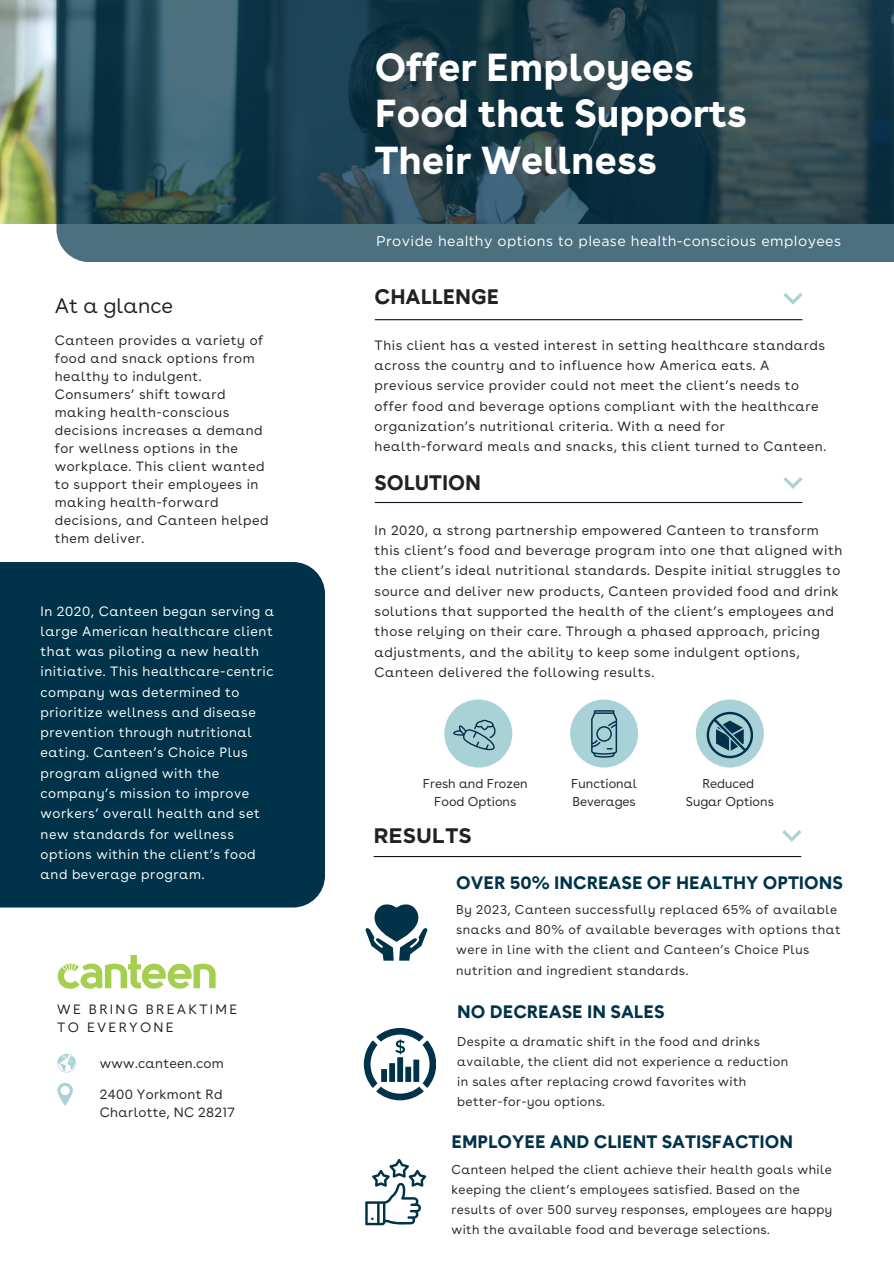
<style>
.page{position:relative;width:894px;height:1264px;background:#fff}
.page>*{position:absolute;margin:0;border:0;box-sizing:border-box;transform-origin:0 0}
.t1{font:700 39px/46.2px "Buenos Aires";color:#fff}
.t2{font:700 21px "Buenos Aires";color:#222}
.t3{font:21px "Buenos Aires";color:#222}
.t4{font:700 21px "Gotham";color:#222}
.t5{font:700 18px "Buenos Aires";color:#003349}
.t6{font:14.1px "Gotham";letter-spacing:.03em;color:#fff}
.t7{font:13.5px/20.2px "Buenos Aires";letter-spacing:.04em;color:#222}
.t8{font:13.5px/20.2px "Buenos Aires";letter-spacing:.04em;color:#fff}
.t9{font:13.5px/18px "Buenos Aires";letter-spacing:.02em;color:#222}
.t10{font:13.5px/18px "Buenos Aires";letter-spacing:.165em;color:#222}
.t11{font:12.75px/20.2px "Buenos Aires";letter-spacing:.03em;color:#222}
.t12{font:12.75px/17.4px "Buenos Aires";color:#222;text-align:center}
</style>
<div class="page">
<img style="left:0;top:0;width:56px;height:223px">
<svg style="left:56px;top:0;width:837px;height:262px;background:#2d4c59"></svg>
<hr style="left:375px;top:319px;width:426px;height:1px;background:#0b1623">
<hr style="left:375px;top:502px;width:426px;height:1px;background:#0b1623">
<hr style="left:374px;top:856px;width:426px;height:1px;background:#0b1623">
<div style="left:444px;top:699px;width:68px;height:68px;background:#a9d2d8;border-radius:50%"></div>
<div style="left:570px;top:699px;width:68px;height:68px;background:#a9d2d8;border-radius:50%"></div>
<div style="left:695px;top:699px;width:68px;height:68px;background:#a9d2d8;border-radius:50%"></div>
<svg style="left:783px;top:293px;width:19px;height:12px"></svg>
<svg style="left:783px;top:477px;width:19px;height:12px"></svg>
<svg style="left:782px;top:830px;width:19px;height:11px"></svg>
<div style="left:0;top:562px;width:325px;height:345px;background:#003349"></div>
<svg style="left:57px;top:1082px;width:16px;height:23px"></svg>
<svg style="left:57px;top:1053px;width:19px;height:19px"></svg>
<svg style="left:58px;top:955px;width:157px;height:33px"></svg>
<svg style="left:453px;top:719px;width:43px;height:31px"></svg>
<svg style="left:591px;top:710px;width:25px;height:47px"></svg>
<svg style="left:706px;top:712px;width:46px;height:46px"></svg>
<svg style="left:364px;top:1028px;width:72px;height:71px"></svg>
<svg style="left:365px;top:1159px;width:61px;height:66px"></svg>
<svg style="left:365px;top:904px;width:63px;height:56px"></svg>
<h2 class="t3" style="left:55px;top:288px;width:120px">At a glance</h2>
<p class="t7" style="left:55px;top:330px;width:215px;line-height:18px">Canteen provides a variety of food and snack options from healthy to indulgent.<br>Consumers’ shift toward making health-conscious decisions increases a demand for wellness options in the workplace. This client wanted to support their employees in making health-forward decisions, and Canteen helped them deliver.</p>
<p class="t8" style="left:41px;top:599px;width:235px">In 2020, Canteen began serving a large American healthcare client that was piloting a new health initiative. This healthcare-centric company was determined to prioritize wellness and disease prevention through nutritional eating. Canteen’s Choice Plus program aligned with the company’s mission to improve workers’ overall health and set new standards for wellness options within the client’s food and beverage program.</p>
<p class="t10" style="left:57px;top:998px;width:181px">WE BRING BREAKTIME<br>TO EVERYONE</p>
<p class="t9" style="left:100px;top:1052px;width:125px">www.canteen.com</p>
<p class="t9" style="left:100px;top:1083px;width:136px">2400 Yorkmont Rd<br>Charlotte, NC 28217</p>
<h1 class="t1" style="left:374px;top:40px;width:373px">Offer Employees<br>Food that Supports<br>Their Wellness</h1>
<p class="t6" style="left:376px;top:233px;width:466px">Provide healthy options to please health-conscious employees</p>
<h2 class="t2" style="left:374px;top:279px;width:126px">CHALLENGE</h2>
<p class="t7" style="left:374px;top:334px;width:453px">This client has a vested interest in setting healthcare standards across the country and to influence how America eats. A previous service provider could not meet the client’s needs to offer food and beverage options compliant with the healthcare organization’s nutritional criteria. With a need for health-forward meals and snacks, this client turned to Canteen.</p>
<h2 class="t2" style="left:374px;top:464px;width:108px">SOLUTION</h2>
<p class="t7" style="left:374px;top:519px;width:469px">In 2020, a strong partnership empowered Canteen to transform this client’s food and beverage program into one that aligned with the client’s ideal nutritional standards. Despite initial struggles to source and deliver new products, Canteen provided food and drink solutions that supported the health of the client’s employees and those relying on their care. Through a phased approach, pricing adjustments, and the ability to keep some indulgent options, Canteen delivered the following results.</p>
<p class="t12" style="left:423px;top:774px;width:106px">Fresh and Frozen<br>Food Options</p>
<h2 class="t4" style="left:373px;top:823px;width:100px">RESULTS</h2>
<p class="t12" style="left:571px;top:774px;width:67px;text-align:left">Functional<br>Beverages</p>
<p class="t12" style="left:685px;top:774px;width:89px">Reduced<br>Sugar Options</p>
<h3 class="t5" style="left:456px;top:867px;width:388px">OVER 50% INCREASE OF HEALTHY OPTIONS</h3>
<p class="t11" style="left:456px;top:898px;width:386px">By 2023, Canteen successfully replaced 65% of available snacks and 80% of available beverages with options that were in line with the client and Canteen’s Choice Plus nutrition and ingredient standards.</p>
<h3 class="t5" style="left:457px;top:996px;width:209px">NO DECREASE IN SALES</h3>
<p class="t11" style="left:457px;top:1030px;width:332px">Despite a dramatic shift in the food and drinks available, the client did not experience a reduction in sales after replacing crowd favorites with better-for-you options.</p>
<h3 class="t5" style="left:451px;top:1125px;width:343px">EMPLOYEE AND CLIENT SATISFACTION</h3>
<p class="t11" style="left:451px;top:1158px;width:382px">Canteen helped the client achieve their health goals while keeping the client’s employees satisfied. Based on the results of over 500 survey responses, employees are happy with the available food and beverage selections.</p>
</div>
